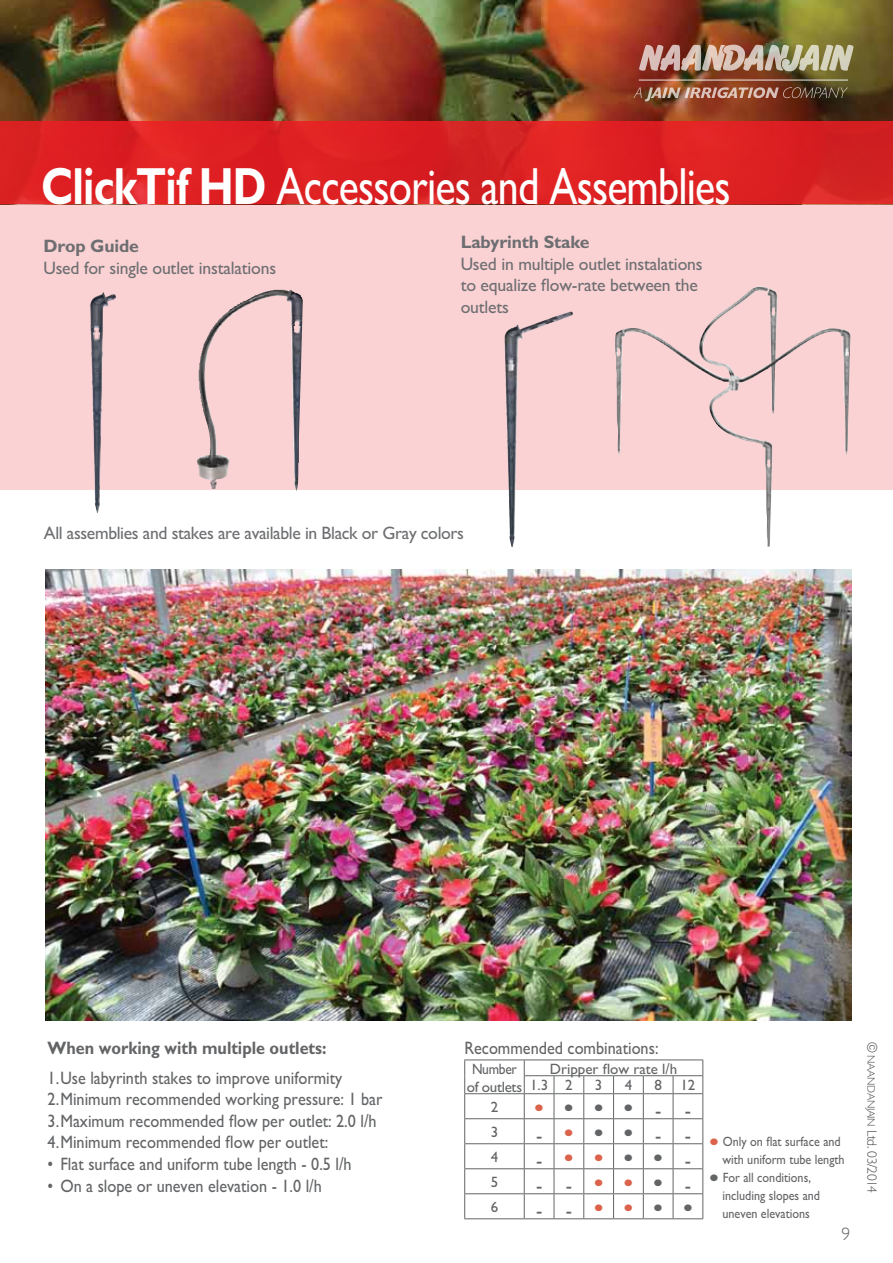
<style>
.page{position:relative;width:893px;height:1263px;background:#fff}
.page>*{position:absolute;margin:0;border:0;box-sizing:border-box;transform-origin:0 0}
.t1{font:52.5px "M Gill Sans";letter-spacing:-.02em;color:#fff;scale:.8 1}
.t2{font:27px "M Gill Sans";color:#636466;scale:1.1 1}
.t3{font:19.5px "M Gill Sans";color:#636466}
.t4{font:18px/21.6px "M Gill Sans";color:#636466;scale:.9 1}
.t5{font:18px/21.6px "M Gill Sans";letter-spacing:-.01em;color:#6d6e71}
.t6{font:700 18px "M Gill Sans";color:#636466;scale:.9 1}
.t7{font:700 18px "M Gill Sans";letter-spacing:-.01em;color:#6d6e71}
.t8{font:300 18px "M Gill Sans";color:#636466}
.t9{font:15px/17px "M Gill Sans";color:#636466}
.t10{font:15px/18px "M Gill Sans";letter-spacing:-.02em;color:#636466;text-align:center;scale:.9 1}
.t11{font:15px "M Gill Sans";letter-spacing:-.02em;color:#636466}
.t12{font:13.5px/18px "M Gill Sans";color:#636466;text-align:right;scale:.9 1}
.t13{font:300 13.5px "M Gill Sans";letter-spacing:-.03em;color:#4d4d4f}
.s1{font-weight:700}
.s2{color:#db634b}
.s3{font-size:19.5px}
.s4{font-size:27px;color:#db634b}
.s5{font-size:27px}
.s6{font-size:10.8px}
</style>
<div class="page">
<img style="left:0;top:0;width:893px;height:122px">
<div style="left:0;top:203px;width:893px;height:287px;background:#fbd2d4"></div>
<div style="left:0;top:122px;width:893px;height:82px;background:linear-gradient(to right,#df2123,#d82122)"></div>
<img style="left:633px;top:87px;width:215px;height:14px">
<img style="left:639px;top:44px;width:215px;height:28px">
<hr style="left:639px;top:79px;width:209px;height:2px;background:#fff">
<img style="left:45px;top:569px;width:806px;height:451px">
<img style="left:90px;top:294px;width:12px;height:219px">
<img style="left:197px;top:290px;width:99px;height:200px">
<img style="left:615px;top:287px;width:235px;height:259px">
<img style="left:504px;top:311px;width:66px;height:236px">
<hr style="left:464px;top:1059px;width:60px;height:1px;background:#636466">
<hr style="left:524px;top:1059px;width:30px;height:1px;background:#636466">
<hr style="left:554px;top:1059px;width:30px;height:1px;background:#636466">
<hr style="left:584px;top:1059px;width:30px;height:1px;background:#636466">
<svg style="left:614px;top:1059px;width:29px;height:1px"></svg>
<hr style="left:643px;top:1059px;width:30px;height:1px;background:#636466">
<hr style="left:673px;top:1059px;width:30px;height:1px;background:#636466">
<hr style="left:524px;top:1075px;width:30px;height:1px;background:#636466">
<hr style="left:554px;top:1075px;width:30px;height:1px;background:#636466">
<hr style="left:584px;top:1075px;width:30px;height:1px;background:#636466">
<hr style="left:643px;top:1075px;width:30px;height:1px;background:#636466">
<hr style="left:673px;top:1075px;width:30px;height:1px;background:#636466">
<hr style="left:464px;top:1093px;width:60px;height:1px;background:#636466">
<hr style="left:524px;top:1093px;width:30px;height:1px;background:#636466">
<hr style="left:554px;top:1093px;width:30px;height:1px;background:#636466">
<hr style="left:584px;top:1093px;width:30px;height:1px;background:#636466">
<hr style="left:643px;top:1093px;width:30px;height:1px;background:#636466">
<hr style="left:673px;top:1093px;width:30px;height:1px;background:#636466">
<hr style="left:464px;top:1118px;width:60px;height:1px;background:#636466">
<hr style="left:524px;top:1118px;width:30px;height:1px;background:#636466">
<hr style="left:554px;top:1118px;width:30px;height:1px;background:#636466">
<hr style="left:584px;top:1118px;width:30px;height:1px;background:#636466">
<hr style="left:643px;top:1118px;width:30px;height:1px;background:#636466">
<hr style="left:673px;top:1118px;width:30px;height:1px;background:#636466">
<hr style="left:464px;top:1143px;width:60px;height:1px;background:#636466">
<hr style="left:524px;top:1143px;width:30px;height:1px;background:#636466">
<hr style="left:554px;top:1143px;width:30px;height:1px;background:#636466">
<hr style="left:584px;top:1143px;width:30px;height:1px;background:#636466">
<hr style="left:643px;top:1143px;width:30px;height:1px;background:#636466">
<hr style="left:673px;top:1143px;width:30px;height:1px;background:#636466">
<hr style="left:464px;top:1168px;width:60px;height:1px;background:#636466">
<hr style="left:524px;top:1168px;width:30px;height:1px;background:#636466">
<hr style="left:554px;top:1168px;width:30px;height:1px;background:#636466">
<hr style="left:584px;top:1168px;width:30px;height:1px;background:#636466">
<hr style="left:643px;top:1168px;width:30px;height:1px;background:#636466">
<hr style="left:673px;top:1168px;width:30px;height:1px;background:#636466">
<hr style="left:464px;top:1193px;width:60px;height:1px;background:#636466">
<svg style="left:464px;top:1060px;width:1px;height:158px"></svg>
<hr style="left:524px;top:1193px;width:30px;height:1px;background:#636466">
<svg style="left:524px;top:1060px;width:1px;height:158px"></svg>
<hr style="left:554px;top:1193px;width:30px;height:1px;background:#636466">
<svg style="left:554px;top:1076px;width:1px;height:142px"></svg>
<hr style="left:584px;top:1193px;width:30px;height:1px;background:#636466">
<svg style="left:583px;top:1076px;width:1px;height:142px"></svg>
<hr style="left:643px;top:1193px;width:30px;height:1px;background:#636466">
<hr style="left:673px;top:1193px;width:30px;height:1px;background:#636466">
<svg style="left:673px;top:1076px;width:1px;height:142px"></svg>
<svg style="left:702px;top:1060px;width:1px;height:158px"></svg>
<hr style="left:464px;top:1218px;width:60px;height:1px;background:#636466">
<hr style="left:524px;top:1218px;width:30px;height:1px;background:#636466">
<hr style="left:554px;top:1218px;width:30px;height:1px;background:#636466">
<hr style="left:584px;top:1218px;width:30px;height:1px;background:#636466">
<svg style="left:613px;top:1075px;width:31px;height:144px"></svg>
<hr style="left:643px;top:1218px;width:30px;height:1px;background:#636466">
<hr style="left:673px;top:1218px;width:30px;height:1px;background:#636466">
<h1 class="t1" style="left:41px;top:158px;width:863px"><span class="s1">ClickTif HD</span> Accessories and Assemblies</h1>
<p class="t7" style="left:43px;top:236px;width:97px">Drop Guide</p>
<p class="t5" style="left:43px;top:257px;width:234px">Used for single outlet instalations</p>
<p class="t7" style="left:461px;top:232px;width:131px">Labyrinth Stake</p>
<p class="t5" style="left:461px;top:253px;width:243px">Used in multiple outlet instalations to equalize flow-rate between the outlets</p>
<p class="t5" style="left:44px;top:522px;width:422px">All assemblies and stakes are available in Black or Gray colors</p>
<p class="t6" style="left:48px;top:1037px;width:311px">When working with multiple outlets:</p>
<p class="t4" style="left:48px;top:1067px;width:374px">1.Use labyrinth stakes to improve uniformity 2.Minimum recommended working pressure: 1 bar 3.Maximum recommended flow per outlet: 2.0 l/h 4.Minimum recommended flow per outlet:</p>
<p class="t4" style="left:48px;top:1153px;width:339px">• Flat surface and uniform tube length - 0.5 l/h</p>
<p class="t4" style="left:48px;top:1175px;width:306px">• On a slope or uneven elevation - 1.0 l/h</p>
<p class="t4" style="left:464px;top:1037px;width:217px">Recommended combinations:</p>
<p class="t10" style="left:467px;top:1060px;width:63px">Number of outlets</p>
<p class="t9" style="left:530px;top:1060px;width:149px;text-indent:20px">Dripper flow rate l/h<br>1.3 2</p>
<p class="t11" style="left:595px;top:1077px;width:9px">3</p>
<p class="t11" style="left:625px;top:1077px;width:9px">4</p>
<p class="t11" style="left:654px;top:1077px;width:43px">8 12</p>
<p class="t11" style="left:491px;top:1099px;width:9px">2</p>
<h2 class="t2" style="left:534px;top:1093px;width:144px"><span class="s2">•</span>••• <span class="s3">- -</span></h2>
<p class="t11" style="left:491px;top:1124px;width:9px">3</p>
<p class="t3" style="left:536px;top:1124px;width:157px">-<span class="s4">•</span><span class="s5">••</span>- -</p>
<p class="t11" style="left:491px;top:1149px;width:9px">4</p>
<p class="t3" style="left:536px;top:1149px;width:157px">- <span class="s4">••</span><span class="s5">••</span> -</p>
<p class="t11" style="left:491px;top:1174px;width:9px">5</p>
<p class="t3" style="left:536px;top:1174px;width:157px">- -<span class="s4">••</span><span class="s5">•</span>-</p>
<p class="t11" style="left:491px;top:1199px;width:9px">6</p>
<p class="t3" style="left:536px;top:1199px;width:159px">- - <span class="s4">••</span><span class="s5">••</span></p>
<p class="t12" style="left:709px;top:1133px;width:152px"><span class="s4">•</span> Only on flat surface and with uniform tube length</p>
<p class="t12" style="left:722px;top:1169px;width:110px;text-align:left;text-indent:-14px"><span class="s5">•</span> For all conditions, including slopes and uneven elevations</p>
<p class="t8" style="left:841px;top:1224px;width:10px">9</p>
<p class="t13" style="left:879px;top:1041px;width:153px;rotate:90deg">© <span class="s6">NAANDANJAIN</span> Ltd. 03/2014</p>
</div>
